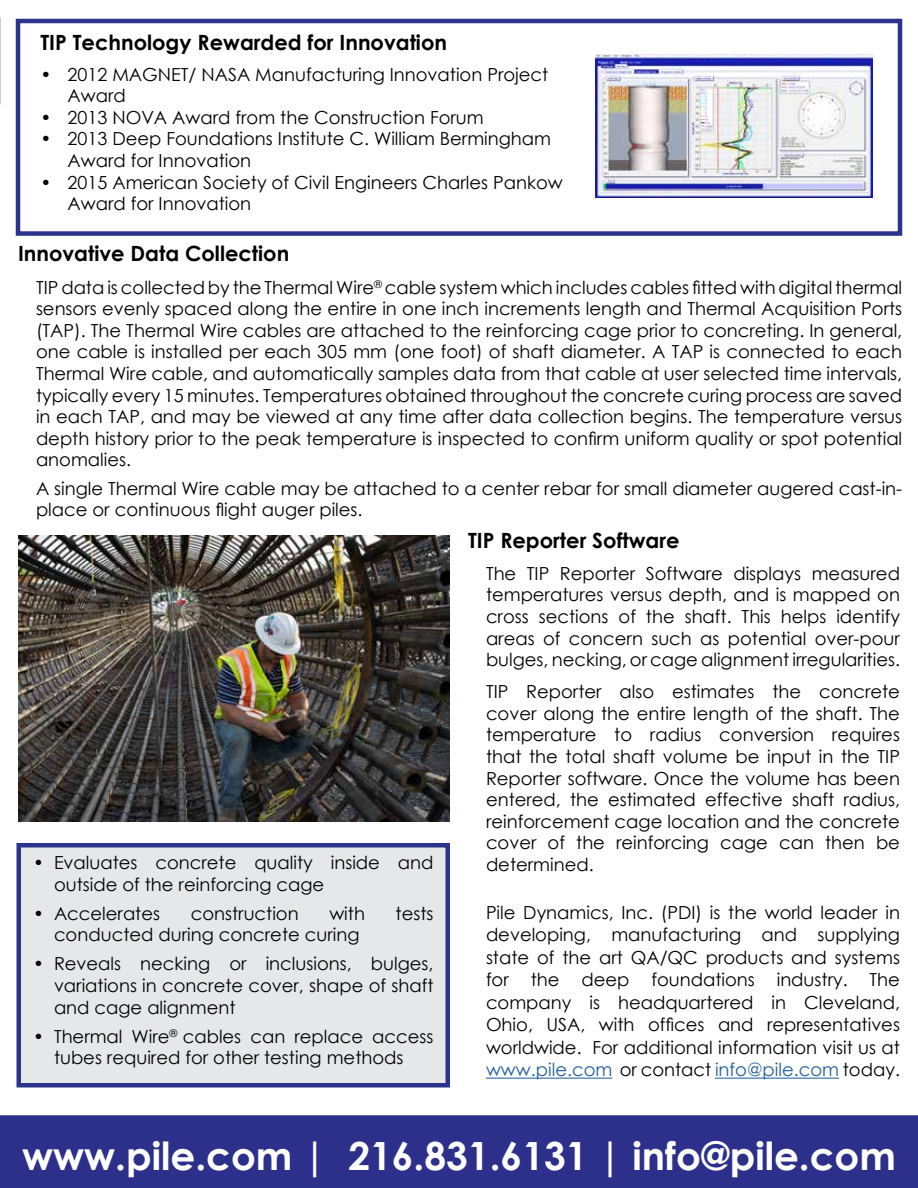
<style>
.page{position:relative;width:918px;height:1188px;background:#fff}
.page>*{position:absolute;margin:0;border:0;box-sizing:border-box;transform-origin:0 0}
.t1{font:700 38.85px "Century Gothic";color:#fff}
.t2{font:700 21px "Century Gothic";color:#000}
.t3{font:18px/21.6px "Century Gothic";color:#000;text-align:justify}
.s1{color:#215e9e}
</style>
<div class="page">
<img style="left:18px;top:536px;width:432px;height:285px">
<hr style="left:486px;top:1078px;width:126px;height:1px;background:#215e9e">
<hr style="left:715px;top:1078px;width:124px;height:1px;background:#215e9e">
<div style="left:0;top:1115px;width:918px;height:73px;background:#2d308b"></div>
<div style="left:16px;top:19px;width:886px;height:217px;border:4px solid #2b338d"></div>
<img style="left:595px;top:54px;width:278px;height:144px">
<div style="left:16px;top:843px;width:434px;height:245px;background:#e6e7e8;border:4px solid #2b338d"></div>
<p class="t2" style="left:40px;top:27px;width:408px">TIP Technology Rewarded for Innovation</p>
<p class="t3" style="left:68px;top:63px;width:482px;text-indent:-27px">• 2012 MAGNET/ NASA Manufacturing Innovation Project<br>Award</p>
<p class="t3" style="left:40px;top:106px;width:445px">• 2013 NOVA Award from the Construction Forum</p>
<p class="t3" style="left:68px;top:128px;width:485px;text-indent:-27px">• 2013 Deep Foundations Institute C. William Bermingham<br>Award for Innovation</p>
<p class="t3" style="left:68px;top:171px;width:497px;text-indent:-27px">• 2015 American Society of Civil Engineers Charles Pankow<br>Award for Innovation</p>
<p class="t2" style="left:18px;top:238px;width:273px">Innovative Data Collection</p>
<p class="t3" style="left:36px;top:276px;width:868px">TIP data is collected by the Thermal Wire<sup>®</sup> cable system which includes cables fitted with digital thermal sensors evenly spaced along the entire in one inch increments length and Thermal Acquisition Ports (TAP). The Thermal Wire cables are attached to the reinforcing cage prior to concreting. In general, one cable is installed per each 305 mm (one foot) of shaft diameter. A TAP is connected to each Thermal Wire cable, and automatically samples data from that cable at user selected time intervals, typically every 15 minutes. Temperatures obtained throughout the concrete curing process are saved in each TAP, and may be viewed at any time after data collection begins. The temperature versus depth history prior to the peak temperature is inspected to confirm uniform quality or spot potential anomalies.</p>
<p class="t3" style="left:36px;top:477px;width:868px">A single Thermal Wire cable may be attached to a center rebar for small diameter augered cast-in&shy;place or continuous flight auger piles.</p>
<p class="t2" style="left:468px;top:524px;width:213px">TIP Reporter Software</p>
<p class="t3" style="left:486px;top:562px;width:416px">The TIP Reporter Software displays measured temperatures versus depth, and is mapped on cross sections of the shaft. This helps identify areas of concern such as potential over-pour bulges, necking, or cage alignment irregularities.</p>
<p class="t3" style="left:486px;top:681px;width:416px">TIP Reporter also estimates the concrete cover along the entire length of the shaft. The temperature to radius conversion requires that the total shaft volume be input in the TIP Reporter software. Once the volume has been entered, the estimated effective shaft radius, reinforcement cage location and the concrete cover of the reinforcing cage can then be determined.</p>
<p class="t3" style="left:486px;top:901px;width:416px;line-height:22.5px">Pile Dynamics, Inc. (PDI) is the world leader in developing, manufacturing and supplying state of the art QA/QC products and systems for the deep foundations industry. The company is headquartered in Cleveland, Ohio, USA, with offices and representatives worldwide. For additional information visit us at <span class="s1">www.pile.com</span> or contact <span class="s1">info@pile.com</span> today.</p>
<p class="t3" style="left:54px;top:851px;width:381px;text-indent:-21px">• Evaluates concrete quality inside and outside of the reinforcing cage</p>
<p class="t3" style="left:33px;top:902px;width:129px">• Accelerates</p>
<p class="t3" style="left:191px;top:902px;width:109px">construction</p>
<p class="t3" style="left:329px;top:902px;width:37px">with</p>
<p class="t3" style="left:396px;top:902px;width:39px">tests</p>
<p class="t3" style="left:54px;top:924px;width:307px">conducted during concrete curing</p>
<p class="t3" style="left:54px;top:953px;width:381px;text-indent:-21px">• Reveals necking or inclusions, bulges, variations in concrete cover, shape of shaft and cage alignment</p>
<p class="t3" style="left:33px;top:1025px;width:402px;text-align:center">• Thermal Wire<sup>®</sup> cables can replace access tubes required for other testing methods</p>
<h1 class="t1" style="left:22px;top:1127px;width:875px">www.pile.com | 216.831.6131 | info@pile.com</h1>
</div>
